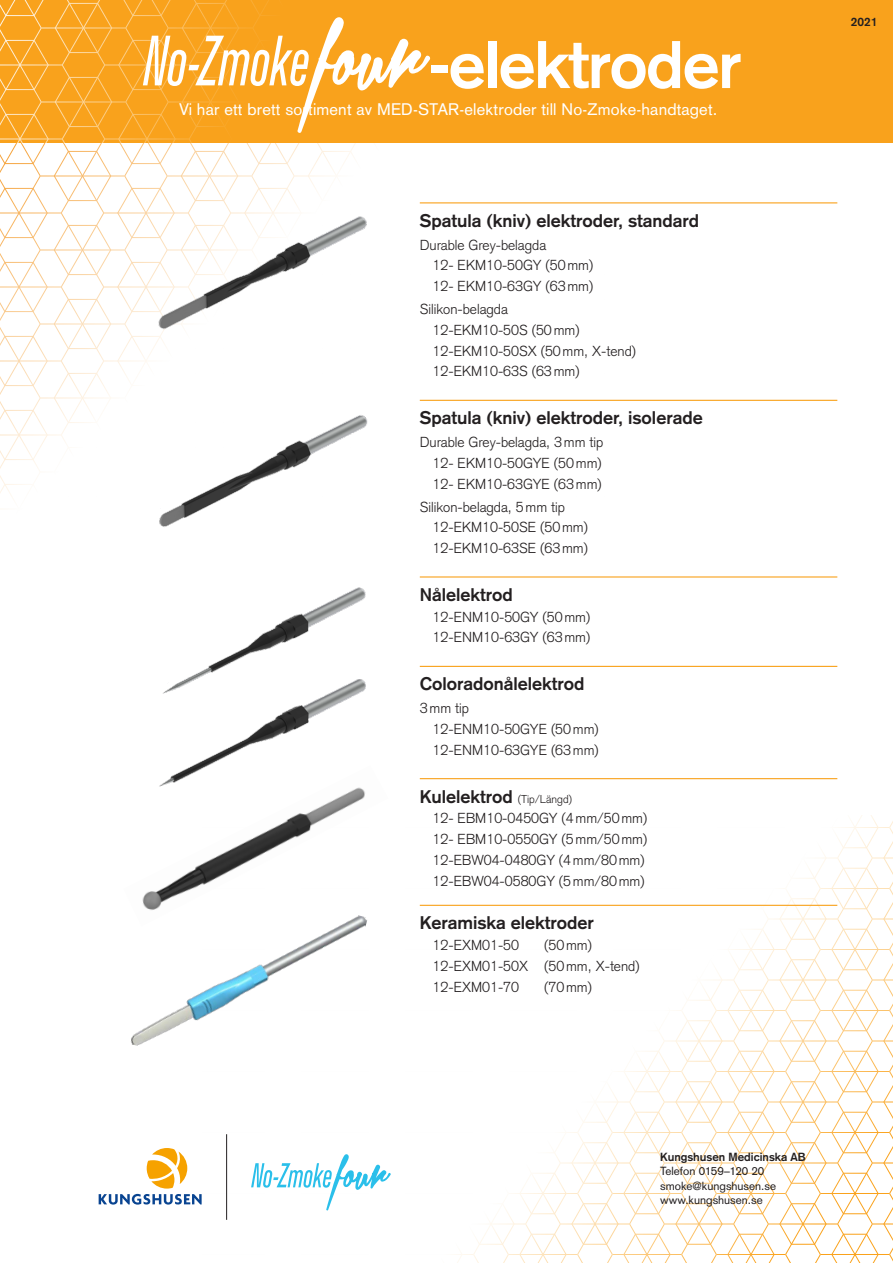
<style>
.page{position:relative;width:893px;height:1263px;background:#fff}
.page>*{position:absolute;margin:0;border:0;box-sizing:border-box;transform-origin:0 0}
.Baksida_H1{font:700 66px "Akzidenz Grotesk";letter-spacing:-.02em;color:#fff}
.t1{font:700 18px "Akzidenz Grotesk";color:#231f20}
.t2{font:16.5px "Akzidenz Grotesk";letter-spacing:.01em;color:#fff}
.Body_indrag{font:300 14.25px "Akzidenz Grotesk";color:#231f20}
.Body{font:300 14.25px "Akzidenz Grotesk";color:#231f20}
.Body-2{font:700 12px "Akzidenz Grotesk";color:#231f20}
.t3{font:11.55px/14.2px "Akzidenz Grotesk";color:#231f20}
.t4{font:700 11.55px "Akzidenz Grotesk";color:#231f20}
.s1{font-weight:300;font-size:11.25px}
</style>
<div class="page">
<svg style="left:227px;top:816px;width:666px;height:447px"></svg>
<svg style="left:251px;top:1154px;width:140px;height:56px"></svg>
<svg style="left:99px;top:1194px;width:103px;height:10px"></svg>
<svg style="left:147px;top:1148px;width:40px;height:40px"></svg>
<hr style="left:226px;top:1134px;width:1px;height:86px;background:#231f20">
<div style="left:0;top:0;width:893px;height:142px;background:#f9a21c"></div>
<div style="left:0;top:0;width:687px;height:144px;background:#f9a21c"></div>
<hr style="left:420px;top:202px;width:417px;height:1px;background:#f9a21c">
<hr style="left:420px;top:400px;width:417px;height:1px;background:#f9a21c">
<hr style="left:420px;top:576px;width:417px;height:1px;background:#f9a21c">
<hr style="left:420px;top:666px;width:417px;height:1px;background:#f9a21c">
<hr style="left:420px;top:778px;width:417px;height:1px;background:#f9a21c">
<hr style="left:420px;top:905px;width:417px;height:1px;background:#f9a21c">
<img style="left:119px;top:184px;width:248px;height:178px">
<img style="left:108px;top:393px;width:260px;height:134px">
<img style="left:225px;top:587px;width:141px;height:71px">
<img style="left:163px;top:658px;width:203px;height:107px">
<img style="left:131px;top:926px;width:237px;height:169px">
<img style="left:142px;top:765px;width:246px;height:161px">
<svg style="left:143px;top:17px;width:287px;height:116px"></svg>
<p class="Baksida_H1" style="left:428px;top:26px;width:315px">-elektroder</p>
<p class="t2" style="left:179px;top:99px;width:540px">Vi har ett brett sortiment av MED-STAR-elektroder till No-Zmoke-handtaget.</p>
<h2 class="t1" style="left:420px;top:210px;width:281px">Spatula (kniv) elektroder, standard</h2>
<p class="Body" style="left:420px;top:236px;width:128px">Durable Grey-belagda</p>
<p class="Body_indrag" style="left:433px;top:257px;width:162px">12- EKM10-50GY (50mm)</p>
<p class="Body_indrag" style="left:433px;top:278px;width:162px">12- EKM10-63GY (63mm)</p>
<p class="Body" style="left:420px;top:301px;width:90px">Silikon-belagda</p>
<p class="Body_indrag" style="left:433px;top:322px;width:148px">12-EKM10-50S (50mm)</p>
<p class="Body_indrag" style="left:433px;top:342px;width:205px">12-EKM10-50SX (50mm, X-tend)</p>
<p class="Body_indrag" style="left:433px;top:363px;width:148px">12-EKM10-63S (63mm)</p>
<h2 class="t1" style="left:420px;top:407px;width:284px">Spatula (kniv) elektroder, isolerade</h2>
<p class="Body" style="left:420px;top:434px;width:185px">Durable Grey-belagda, 3mm tip</p>
<p class="Body_indrag" style="left:433px;top:455px;width:171px">12- EKM10-50GYE (50mm)</p>
<p class="Body_indrag" style="left:433px;top:475px;width:171px">12- EKM10-63GYE (63mm)</p>
<p class="Body" style="left:420px;top:498px;width:147px">Silikon-belagda, 5mm tip</p>
<p class="Body_indrag" style="left:433px;top:519px;width:157px">12-EKM10-50SE (50mm)</p>
<p class="Body_indrag" style="left:433px;top:540px;width:157px">12-EKM10-63SE (63mm)</p>
<h2 class="t1" style="left:420px;top:584px;width:95px">Nålelektrod</h2>
<p class="Body_indrag" style="left:433px;top:608px;width:159px">12-ENM10-50GY (50mm)</p>
<p class="Body_indrag" style="left:433px;top:629px;width:159px">12-ENM10-63GY (63mm)</p>
<h2 class="t1" style="left:420px;top:673px;width:166px">Coloradonålelektrod</h2>
<p class="Body" style="left:420px;top:700px;width:51px">3mm tip</p>
<p class="Body_indrag" style="left:433px;top:721px;width:168px">12-ENM10-50GYE (50mm)</p>
<p class="Body_indrag" style="left:433px;top:741px;width:168px">12-ENM10-63GYE (63mm)</p>
<h2 class="t1" style="left:420px;top:786px;width:154px">Kulelektrod <span class="s1">(Tip/Längd)</span></h2>
<p class="Body_indrag" style="left:433px;top:810px;width:216px">12- EBM10-0450GY (4mm/50mm)</p>
<p class="Body_indrag" style="left:433px;top:831px;width:216px">12- EBM10-0550GY (5mm/50mm)</p>
<p class="Body_indrag" style="left:433px;top:852px;width:214px">12-EBW04-0480GY (4mm/80mm)</p>
<p class="Body_indrag" style="left:433px;top:872px;width:214px">12-EBW04-0580GY (5mm/80mm)</p>
<h2 class="t1" style="left:420px;top:912px;width:176px">Keramiska elektroder</h2>
<p class="Body_indrag" style="left:433px;top:937px;width:88px">12-EXM01-50</p>
<p class="Body_indrag" style="left:544px;top:937px;width:49px">(50mm)</p>
<p class="Body_indrag" style="left:433px;top:957px;width:208px">12-EXM01-50X (50mm, X-tend)</p>
<p class="Body_indrag" style="left:433px;top:978px;width:88px">12-EXM01-70</p>
<p class="Body_indrag" style="left:544px;top:978px;width:49px">(70mm)</p>
<p class="Body-2" style="left:851px;top:15px;width:28px">2021</p>
<p class="t4" style="left:660px;top:1150px;width:147px">Kungshusen Medicinska AB</p>
<p class="t3" style="left:660px;top:1164px;width:117px">Telefon 0159–120 20 smoke@kungshusen.se www.kungshusen.se</p>
</div>
